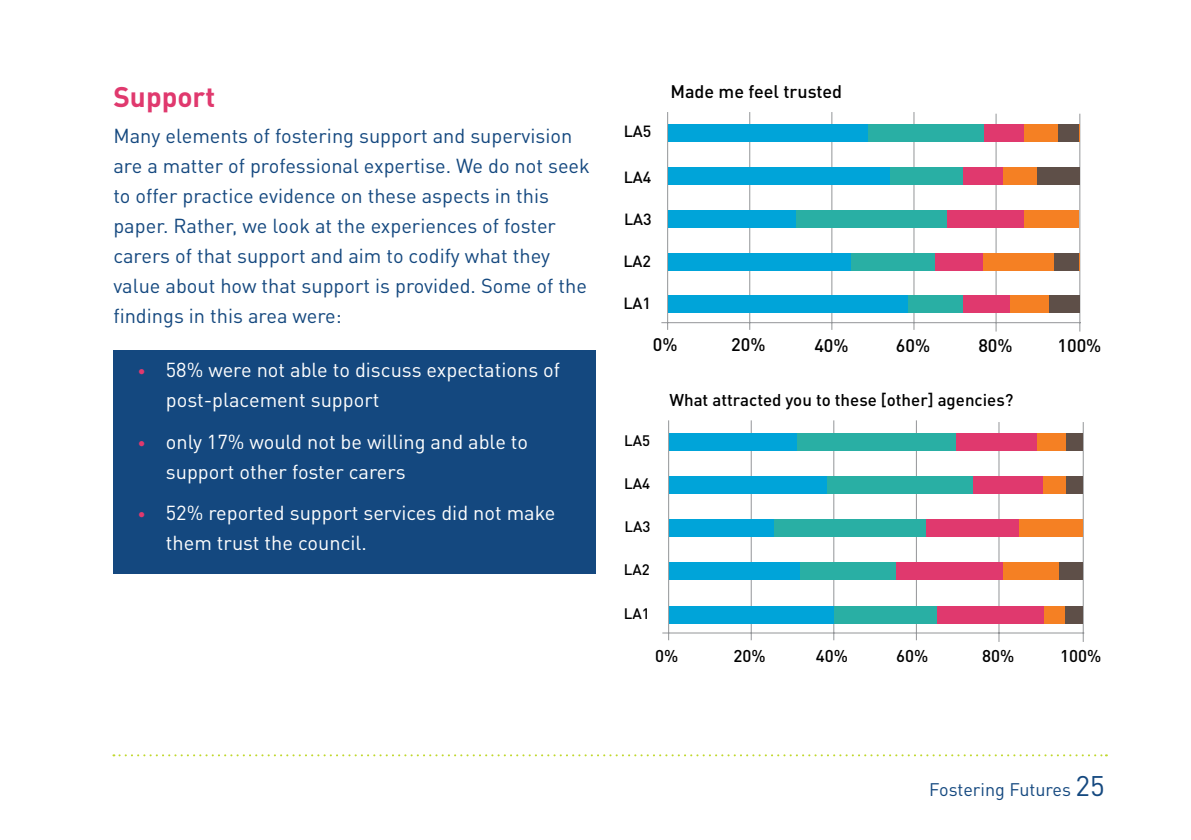
<style>
.page{position:relative;width:1191px;height:840px;background:#fff}
.page>*{position:absolute;margin:0;border:0;box-sizing:border-box;transform-origin:0 0}
.t1{font:700 28px "DINOT";color:#e0396e}
.t2{font:20px/30px "DINOT";color:#14487f}
.t3{font:20px/30px "DINOT";color:#fff}
.t4{font:500 18px "DINOT";color:#000}
.t5{font:18px "DINOT";color:#14487f}
.t6{font:500 16.8px "DINOT";color:#000}
.t7{font:500 16px "DINOT";color:#000}
.t8{font:500 15px "DINOT";color:#000}
.s1{font-size:16px;color:#e0396e}
.s2{font-size:28px}
</style>
<div class="page">
<svg style="left:113px;top:754px;width:994px;height:2px"></svg>
<hr style="left:668px;top:420px;width:1px;height:220px;background:#939598">
<hr style="left:751px;top:420px;width:1px;height:220px;background:#939598">
<hr style="left:662px;top:632px;width:422px;height:1px;background:#939598">
<hr style="left:833px;top:420px;width:1px;height:220px;background:#939598">
<hr style="left:916px;top:420px;width:1px;height:220px;background:#939598">
<hr style="left:998px;top:422px;width:1px;height:219px;background:#939598">
<hr style="left:1082px;top:422px;width:1px;height:219px;background:#939598">
<div style="left:1032px;top:433px;width:50px;height:17px;background:#f58023"></div>
<div style="left:1032px;top:476px;width:50px;height:17px;background:#f58023"></div>
<div style="left:1016px;top:519px;width:66px;height:17px;background:#f58023"></div>
<div style="left:998px;top:562px;width:84px;height:17px;background:#f58023"></div>
<div style="left:1035px;top:605px;width:47px;height:18px;background:#f58023"></div>
<div style="left:1065px;top:433px;width:17px;height:17px;background:#5e4f48"></div>
<div style="left:1066px;top:476px;width:16px;height:17px;background:#5e4f48"></div>
<div style="left:1059px;top:562px;width:23px;height:17px;background:#5e4f48"></div>
<div style="left:1065px;top:605px;width:17px;height:18px;background:#5e4f48"></div>
<div style="left:694px;top:433px;width:263px;height:17px;background:#29afa4"></div>
<div style="left:679px;top:476px;width:296px;height:17px;background:#29afa4"></div>
<div style="left:669px;top:519px;width:258px;height:17px;background:#29afa4"></div>
<div style="left:680px;top:562px;width:226px;height:17px;background:#29afa4"></div>
<div style="left:690px;top:605px;width:250px;height:18px;background:#29afa4"></div>
<div style="left:669px;top:433px;width:127px;height:17px;background:#00a4d9"></div>
<div style="left:669px;top:476px;width:157px;height:17px;background:#00a4d9"></div>
<div style="left:669px;top:519px;width:105px;height:17px;background:#00a4d9"></div>
<div style="left:669px;top:562px;width:130px;height:17px;background:#00a4d9"></div>
<div style="left:669px;top:605px;width:165px;height:18px;background:#00a4d9"></div>
<div style="left:956px;top:433px;width:80px;height:17px;background:#e0396e"></div>
<div style="left:973px;top:476px;width:70px;height:17px;background:#e0396e"></div>
<div style="left:925px;top:519px;width:93px;height:17px;background:#e0396e"></div>
<div style="left:896px;top:562px;width:106px;height:17px;background:#e0396e"></div>
<div style="left:937px;top:605px;width:106px;height:18px;background:#e0396e"></div>
<hr style="left:667px;top:112px;width:1px;height:218px;background:#939598">
<hr style="left:749px;top:112px;width:1px;height:218px;background:#939598">
<hr style="left:661px;top:322px;width:420px;height:1px;background:#939598">
<hr style="left:831px;top:112px;width:1px;height:218px;background:#939598">
<hr style="left:913px;top:112px;width:1px;height:218px;background:#939598">
<hr style="left:995px;top:114px;width:1px;height:217px;background:#939598">
<hr style="left:1079px;top:114px;width:1px;height:217px;background:#939598">
<div style="left:1020px;top:124px;width:59px;height:18px;background:#f58023"></div>
<div style="left:994px;top:167px;width:85px;height:18px;background:#f58023"></div>
<div style="left:1013px;top:210px;width:66px;height:17px;background:#f58023"></div>
<div style="left:980px;top:253px;width:99px;height:17px;background:#f58023"></div>
<div style="left:1007px;top:295px;width:72px;height:18px;background:#f58023"></div>
<div style="left:1058px;top:124px;width:21px;height:18px;background:#5e4f48"></div>
<div style="left:1037px;top:167px;width:42px;height:18px;background:#5e4f48"></div>
<div style="left:1054px;top:253px;width:25px;height:17px;background:#5e4f48"></div>
<div style="left:1049px;top:295px;width:30px;height:18px;background:#5e4f48"></div>
<div style="left:711px;top:124px;width:276px;height:18px;background:#29afa4"></div>
<div style="left:700px;top:167px;width:279px;height:18px;background:#29afa4"></div>
<div style="left:678px;top:210px;width:272px;height:17px;background:#29afa4"></div>
<div style="left:682px;top:253px;width:267px;height:17px;background:#29afa4"></div>
<div style="left:679px;top:295px;width:293px;height:18px;background:#29afa4"></div>
<div style="left:667px;top:124px;width:200px;height:18px;background:#00a4d9"></div>
<div style="left:668px;top:167px;width:222px;height:18px;background:#00a4d9"></div>
<div style="left:668px;top:210px;width:127px;height:17px;background:#00a4d9"></div>
<div style="left:668px;top:253px;width:182px;height:17px;background:#00a4d9"></div>
<div style="left:668px;top:295px;width:239px;height:18px;background:#00a4d9"></div>
<div style="left:984px;top:124px;width:39px;height:18px;background:#e0396e"></div>
<div style="left:963px;top:167px;width:39px;height:18px;background:#e0396e"></div>
<div style="left:947px;top:210px;width:76px;height:17px;background:#e0396e"></div>
<div style="left:935px;top:253px;width:47px;height:17px;background:#e0396e"></div>
<div style="left:963px;top:295px;width:46px;height:18px;background:#e0396e"></div>
<div style="left:113px;top:350px;width:482px;height:223px;background:#14487f"></div>
<h1 class="t1" style="left:113px;top:78px;width:103px">Support</h1>
<p class="t2" style="left:113px;top:120px;width:478px">Many elements of fostering support and supervision are a matter of professional expertise. We do not seek to offer practice evidence on these aspects in this paper. Rather, we look at the experiences of foster carers of that support and aim to codify what they value about how that support is provided. Some of the findings in this area were:</p>
<p class="t3" style="left:166px;top:354px;width:396px;text-indent:-28px"><span class="s1">•</span> 58% were not able to discuss expectations of post-placement support</p>
<p class="t3" style="left:166px;top:426px;width:364px;text-indent:-28px"><span class="s1">•</span> only 17% would not be willing and able to support other foster carers</p>
<p class="t3" style="left:166px;top:497px;width:391px;text-indent:-28px"><span class="s1">•</span> 52% reported support services did not make them trust the council.</p>
<p class="t7" style="left:624px;top:121px;width:29px">LA5</p>
<p class="t7" style="left:624px;top:167px;width:29px">LA4</p>
<p class="t7" style="left:624px;top:208px;width:29px">LA3</p>
<p class="t7" style="left:623px;top:250px;width:29px">LA2</p>
<p class="t7" style="left:623px;top:293px;width:29px">LA1</p>
<p class="t4" style="left:670px;top:80px;width:173px">Made me feel trusted</p>
<p class="t4" style="left:653px;top:332px;width:26px">0%</p>
<p class="t4" style="left:731px;top:333px;width:36px">20%</p>
<p class="t4" style="left:814px;top:333px;width:36px">40%</p>
<p class="t4" style="left:896px;top:333px;width:36px">60%</p>
<p class="t4" style="left:978px;top:333px;width:36px">80%</p>
<p class="t4" style="left:1057px;top:334px;width:45px">100%</p>
<p class="t8" style="left:624px;top:430px;width:27px">LA5</p>
<p class="t8" style="left:624px;top:473px;width:27px">LA4</p>
<p class="t8" style="left:624px;top:517px;width:27px">LA3</p>
<p class="t8" style="left:624px;top:560px;width:27px">LA2</p>
<p class="t8" style="left:624px;top:603px;width:27px">LA1</p>
<p class="t6" style="left:669px;top:389px;width:345px">What attracted you to these [other] agencies?</p>
<p class="t6" style="left:655px;top:644px;width:25px">0%</p>
<p class="t6" style="left:733px;top:644px;width:34px">20%</p>
<p class="t6" style="left:816px;top:644px;width:34px">40%</p>
<p class="t6" style="left:896px;top:645px;width:34px">60%</p>
<p class="t6" style="left:982px;top:645px;width:34px">80%</p>
<p class="t6" style="left:1060px;top:645px;width:43px">100%</p>
<p class="t5" style="left:929px;top:778px;width:177px">Fostering Futures <span class="s2">25</span></p>
</div>
